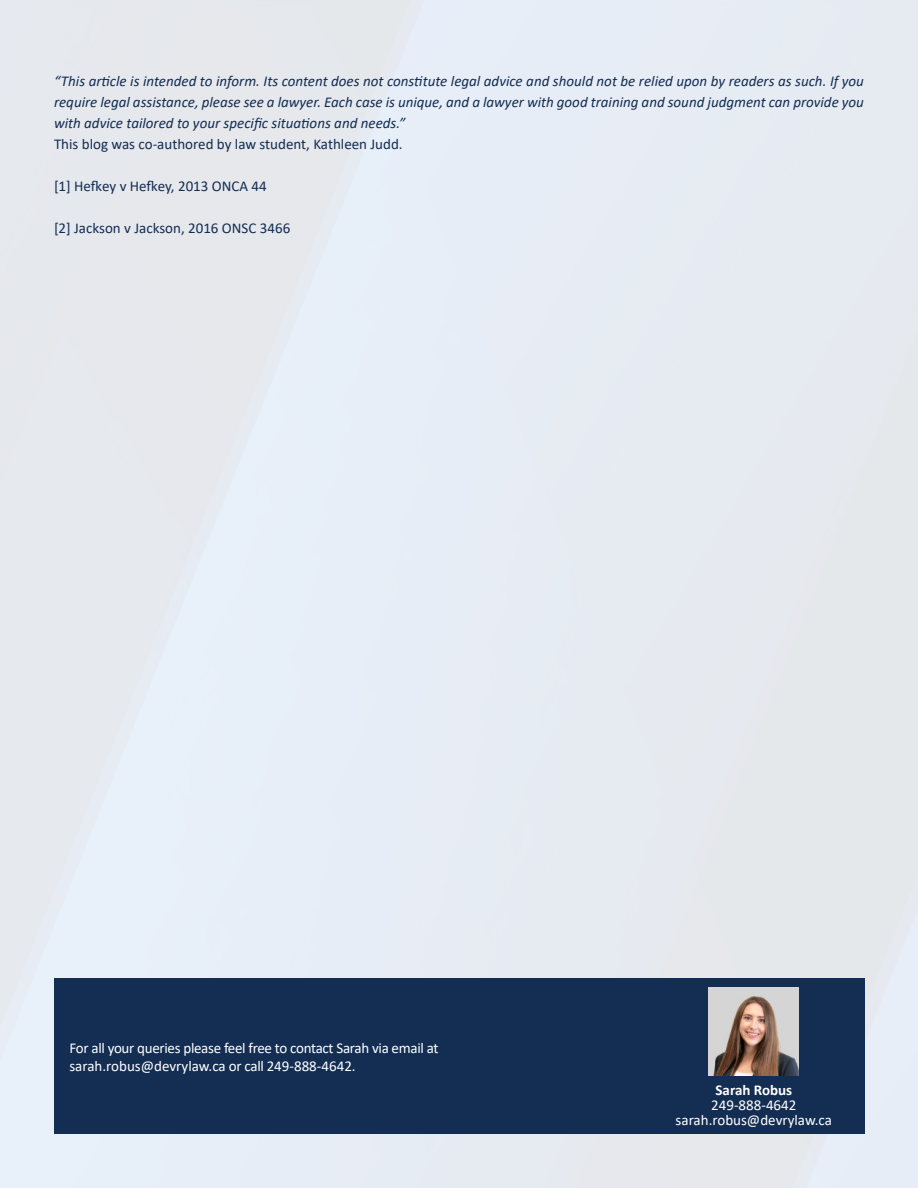
<style>
.page{position:relative;width:918px;height:1188px;background:#e6ebf2}
.page>*{position:absolute;margin:0;border:0;box-sizing:border-box;transform-origin:0 0}
.t1{font:italic 15px/21px "Calibri";color:#132d53;text-align:justify}
.t2{font:15px "Calibri";color:#132d53}
.t3{font:15px/18px "Calibri";letter-spacing:-.02em;color:#fff}
.t4{font:15px/15px "Calibri";color:#fff;text-align:center}
.t5{font:700 15px "Calibri";color:#fff}
</style>
<div class="page">
<hr style="left:0;top:143px;width:1px;height:155px;background:#132d53">
<div style="left:54px;top:979px;width:810px;height:155px;background:#132d53"></div>
<img style="left:709px;top:988px;width:90px;height:88px">
<p class="t1" style="left:54px;top:70px;width:811px">“This article is intended to inform. Its content does not constitute legal advice and should not be relied upon by readers as such. If you require legal assistance, please see a lawyer. Each case is unique, and a lawyer with good training and sound judgment can provide you with advice tailored to your specific situations and needs.”</p>
<p class="t2" style="left:54px;top:134px;width:350px">This blog was co-authored by law student, Kathleen Judd.</p>
<p class="t2" style="left:54px;top:176px;width:214px">[1] Hefkey v Hefkey, 2013 ONCA 44</p>
<p class="t2" style="left:54px;top:218px;width:238px">[2] Jackson v Jackson, 2016 ONSC 3466</p>
<p class="t3" style="left:69px;top:1039px;width:371px">For all your queries please feel free to contact Sarah via email at sarah.robus@devrylaw.ca or call 249-888-4642.</p>
<p class="t5" style="left:716px;top:1079px;width:78px">Sarah Robus</p>
<p class="t4" style="left:676px;top:1097px;width:158px">249-888-4642 sarah.robus@devrylaw.ca</p>
</div>
